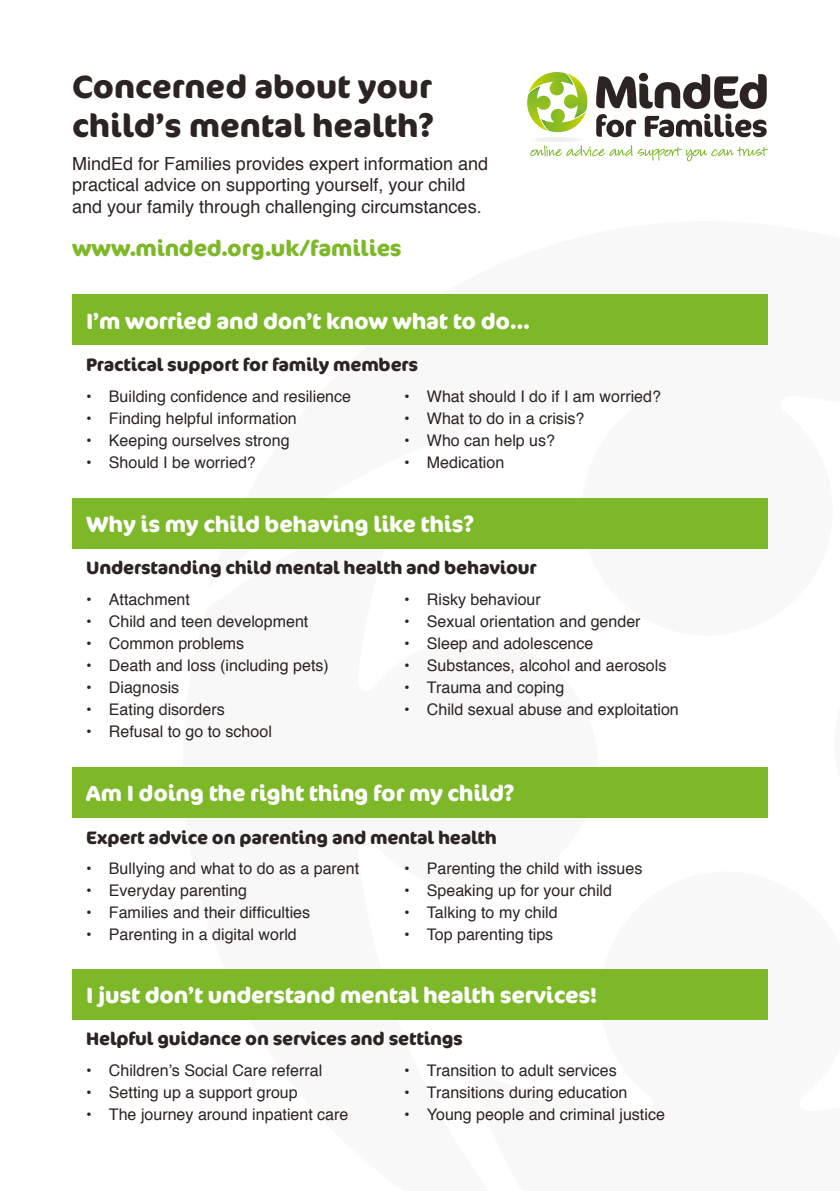
<style>
.page{position:relative;width:840px;height:1191px;background:#fff}
.page>*{position:absolute;margin:0;border:0;box-sizing:border-box;transform-origin:0 0}
.t1{font:700 32px/38.4px "Cocon OT";color:#2b2422}
.t2{font:700 22px "Cocon OT";letter-spacing:-.01em;color:#fff}
.t3{font:700 22px "Cocon OT";color:#7db828}
.t4{font:700 18px "Cocon OT";letter-spacing:-.01em;color:#2b2422}
.t5{font:18px/21.6px "Helvetica";color:#2b2422}
.t6{font:16px "Helvetica";color:#2b2422}
</style>
<div class="page">
<svg style="left:527px;top:72px;width:60px;height:60px"></svg>
<div style="left:530px;top:137px;width:53px;height:6px;background:#f2f3f3;border-radius:50%"></div>
<svg style="left:596px;top:73px;width:170px;height:64px"></svg>
<svg style="left:530px;top:145px;width:237px;height:16px"></svg>
<div style="left:72px;top:294px;width:695px;height:51px;background:#7db828"></div>
<div style="left:72px;top:497px;width:695px;height:51px;background:#7db828"></div>
<div style="left:72px;top:767px;width:695px;height:50px;background:#7db828"></div>
<div style="left:72px;top:968px;width:695px;height:51px;background:#7db828"></div>
<p class="t1" style="left:72px;top:68px;width:364px">Concerned about your child’s mental health?</p>
<p class="t5" style="left:72px;top:153px;width:417px">MindEd for Families provides expert information and practical advice on supporting yourself, your child and your family through challenging circumstances.</p>
<p class="t3" style="left:72px;top:235px;width:331px">www.minded.org.uk/families</p>
<p class="t2" style="left:86px;top:308px;width:445px">I’m worried and don’t know what to do…</p>
<p class="t4" style="left:86px;top:354px;width:333px">Practical support for family members</p>
<p class="t6" style="left:86px;top:384px;width:266px">• Building confidence and resilience</p>
<p class="t6" style="left:86px;top:406px;width:212px">• Finding helpful information</p>
<p class="t6" style="left:86px;top:428px;width:205px">• Keeping ourselves strong</p>
<p class="t6" style="left:86px;top:450px;width:171px">• Should I be worried?</p>
<p class="t6" style="left:404px;top:384px;width:258px">• What should I do if I am worried?</p>
<p class="t6" style="left:404px;top:406px;width:182px">• What to do in a crisis?</p>
<p class="t6" style="left:404px;top:428px;width:152px">• Who can help us?</p>
<p class="t6" style="left:404px;top:450px;width:102px">• Medication</p>
<p class="t2" style="left:86px;top:511px;width:389px">Why is my child behaving like this?</p>
<p class="t4" style="left:86px;top:557px;width:451px">Understanding child mental health and behaviour</p>
<p class="t6" style="left:86px;top:587px;width:105px">• Attachment</p>
<p class="t6" style="left:86px;top:609px;width:223px">• Child and teen development</p>
<p class="t6" style="left:86px;top:631px;width:159px">• Common problems</p>
<p class="t6" style="left:86px;top:653px;width:244px">• Death and loss (including pets)</p>
<p class="t6" style="left:86px;top:675px;width:94px">• Diagnosis</p>
<p class="t6" style="left:86px;top:697px;width:140px">• Eating disorders</p>
<p class="t6" style="left:86px;top:719px;width:187px">• Refusal to go to school</p>
<p class="t6" style="left:404px;top:587px;width:138px">• Risky behaviour</p>
<p class="t6" style="left:404px;top:609px;width:238px">• Sexual orientation and gender</p>
<p class="t6" style="left:404px;top:631px;width:190px">• Sleep and adolescence</p>
<p class="t6" style="left:404px;top:653px;width:263px">• Substances, alcohol and aerosols</p>
<p class="t6" style="left:404px;top:675px;width:161px">• Trauma and coping</p>
<p class="t6" style="left:404px;top:697px;width:276px">• Child sexual abuse and exploitation</p>
<p class="t2" style="left:86px;top:780px;width:430px">Am I doing the right thing for my child?</p>
<p class="t4" style="left:86px;top:826px;width:412px">Expert advice on parenting and mental health</p>
<p class="t6" style="left:86px;top:856px;width:274px">• Bullying and what to do as a parent</p>
<p class="t6" style="left:86px;top:878px;width:162px">• Everyday parenting</p>
<p class="t6" style="left:86px;top:900px;width:225px">• Families and their difficulties</p>
<p class="t6" style="left:86px;top:922px;width:212px">• Parenting in a digital world</p>
<p class="t6" style="left:404px;top:856px;width:239px">• Parenting the child with issues</p>
<p class="t6" style="left:404px;top:878px;width:209px">• Speaking up for your child</p>
<p class="t6" style="left:404px;top:900px;width:155px">• Talking to my child</p>
<p class="t6" style="left:404px;top:922px;width:150px">• Top parenting tips</p>
<p class="t2" style="left:86px;top:982px;width:512px">I just don’t understand mental health services!</p>
<p class="t4" style="left:86px;top:1028px;width:378px">Helpful guidance on services and settings</p>
<p class="t6" style="left:86px;top:1058px;width:237px">• Children’s Social Care referral</p>
<p class="t6" style="left:86px;top:1080px;width:213px">• Setting up a support group</p>
<p class="t6" style="left:86px;top:1102px;width:263px">• The journey around inpatient care</p>
<p class="t6" style="left:404px;top:1058px;width:214px">• Transition to adult services</p>
<p class="t6" style="left:404px;top:1080px;width:225px">• Transitions during education</p>
<p class="t6" style="left:404px;top:1102px;width:262px">• Young people and criminal justice</p>
</div>
